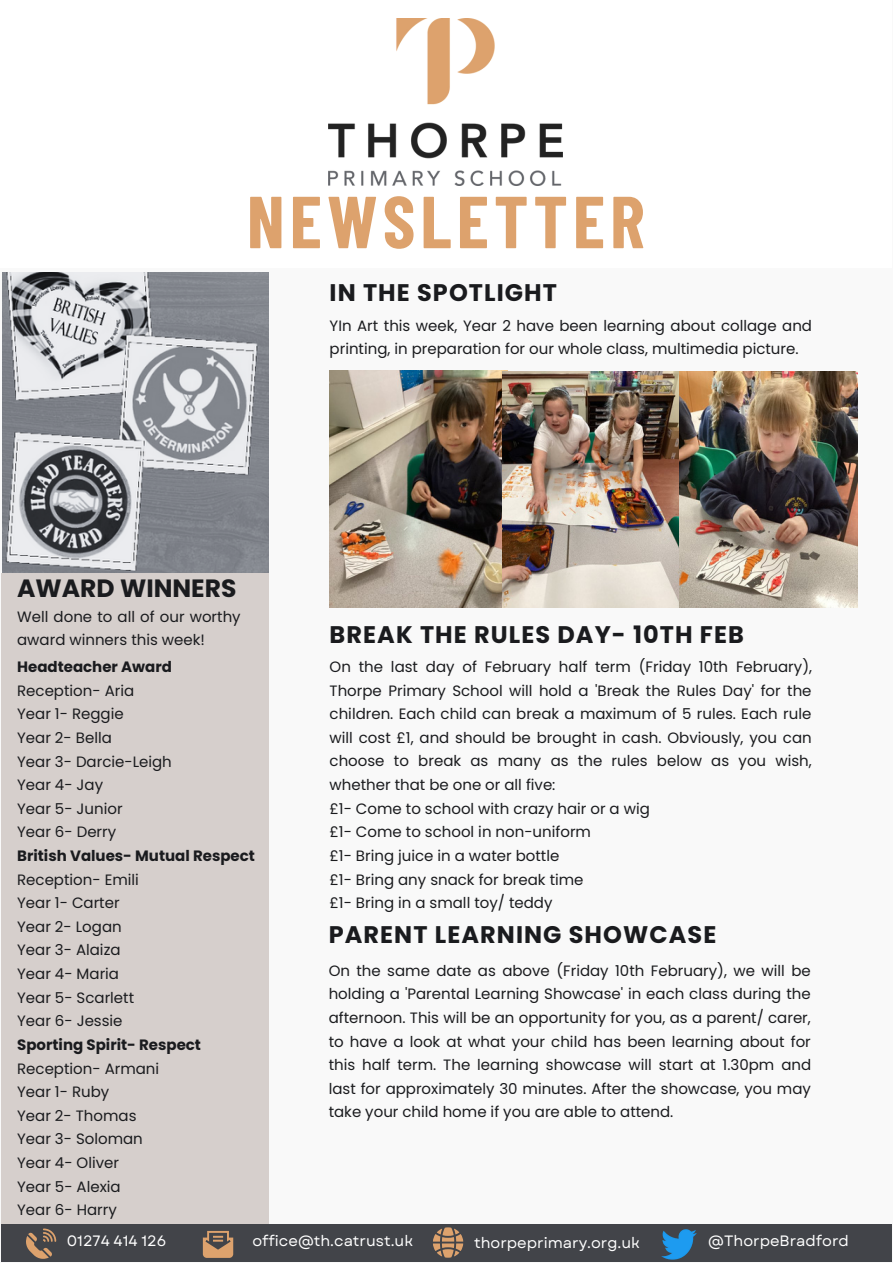
<style>
.page{position:relative;width:893px;height:1264px;background:#fff}
.page>*{position:absolute;margin:0;border:0;box-sizing:border-box;transform-origin:0 0}
.t1{font:700 73.5px "Barlow Condensed";letter-spacing:.07em;color:#dda26d}
.t2{font:700 25.05px "Poppins";color:#1a1b1e}
.t3{font:700 24px "Poppins";letter-spacing:.045em;color:#1a1b1e}
.t4{font:15px/23.5px "Poppins";color:#1a1b1e}
.t5{font:15px "Garet";color:#fff}
.t6{font:700 15px "Poppins";color:#1a1b1e}
</style>
<div class="page">
<div style="left:0;top:0;width:892px;height:1262px;background:#f9f9f9"></div>
<img style="left:2px;top:272px;width:267px;height:301px">
<div style="left:1px;top:573px;width:268px;height:661px;background:#d6cfcc"></div>
<div style="left:1px;top:1224px;width:890px;height:37px;background:#424449"></div>
<div style="left:0;top:0;width:891px;height:268px;background:#fff"></div>
<img style="left:328px;top:18px;width:234px;height:168px">
<svg style="left:26px;top:1228px;width:30px;height:30px"></svg>
<svg style="left:203px;top:1231px;width:30px;height:26px"></svg>
<svg style="left:433px;top:1227px;width:30px;height:30px"></svg>
<img style="left:661px;top:1229px;width:35px;height:29px">
<img style="left:329px;top:370px;width:178px;height:238px">
<img style="left:502px;top:371px;width:355px;height:236px">
<h1 class="t1" style="left:247px;top:175px;width:399px">NEWSLETTER</h1>
<h3 class="t3" style="left:329px;top:276px;width:229px">IN THE SPOTLIGHT</h3>
<p class="t4" style="left:329px;top:314px;width:484px">YIn Art this week, Year 2 have been learning about collage and printing, in preparation for our whole class, multimedia picture.</p>
<h2 class="t2" style="left:17px;top:570px;width:221px">AWARD WINNERS</h2>
<p class="t4" style="left:17px;top:604px;width:225px">Well done to all of our worthy award winners this week!</p>
<p class="t6" style="left:17px;top:656px;width:156px">Headteacher Award</p>
<p class="t4" style="left:17px;top:678px;width:156px">Reception- Aria<br>Year 1- Reggie<br>Year 2- Bella<br>Year 3- Darcie-Leigh<br>Year 4- Jay<br>Year 5- Junior<br>Year 6- Derry</p>
<p class="t6" style="left:17px;top:845px;width:239px">British Values- Mutual Respect</p>
<p class="t4" style="left:17px;top:867px;width:123px">Reception- Emili<br>Year 1- Carter<br>Year 2- Logan<br>Year 3- Alaiza<br>Year 4- Maria<br>Year 5- Scarlett<br>Year 6- Jessie</p>
<p class="t6" style="left:17px;top:1034px;width:185px">Sporting Spirit- Respect</p>
<p class="t4" style="left:17px;top:1056px;width:143px">Reception- Armani<br>Year 1- Ruby<br>Year 2- Thomas<br>Year 3- Soloman<br>Year 4- Oliver<br>Year 5- Alexia<br>Year 6- Harry</p>
<h3 class="t3" style="left:329px;top:617px;width:416px">BREAK THE RULES DAY- 10TH FEB</h3>
<p class="t4" style="left:329px;top:655px;width:484px">On the last day of February half term (Friday 10th February), Thorpe Primary School will hold a 'Break the Rules Day' for the children. Each child can break a maximum of 5 rules. Each rule will cost £1, and should be brought in cash. Obviously, you can choose to break as many as the rules below as you wish, whether that be one or all five:<br>£1- Come to school with crazy hair or a wig<br>£1- Come to school in non-uniform<br>£1- Bring juice in a water bottle<br>£1- Bring any snack for break time<br>£1- Bring in a small toy/ teddy</p>
<h3 class="t3" style="left:328px;top:917px;width:389px">PARENT LEARNING SHOWCASE</h3>
<p class="t4" style="left:328px;top:958px;width:484px;text-align:justify">On the same date as above (Friday 10th February), we will be holding a 'Parental Learning Showcase' in each class during the afternoon. This will be an opportunity for you, as a parent/ carer, to have a look at what your child has been learning about for this half term. The learning showcase will start at 1.30pm and last for approximately 30 minutes. After the showcase, you may take your child home if you are able to attend.</p>
<p class="t5" style="left:67px;top:1230px;width:101px">01274 414 126</p>
<p class="t5" style="left:252px;top:1230px;width:162px">office@th.catrust.uk</p>
<p class="t5" style="left:708px;top:1229px;width:142px">@ThorpeBradford</p>
<p class="t5" style="left:474px;top:1231px;width:167px">thorpeprimary.org.uk</p>
</div>
